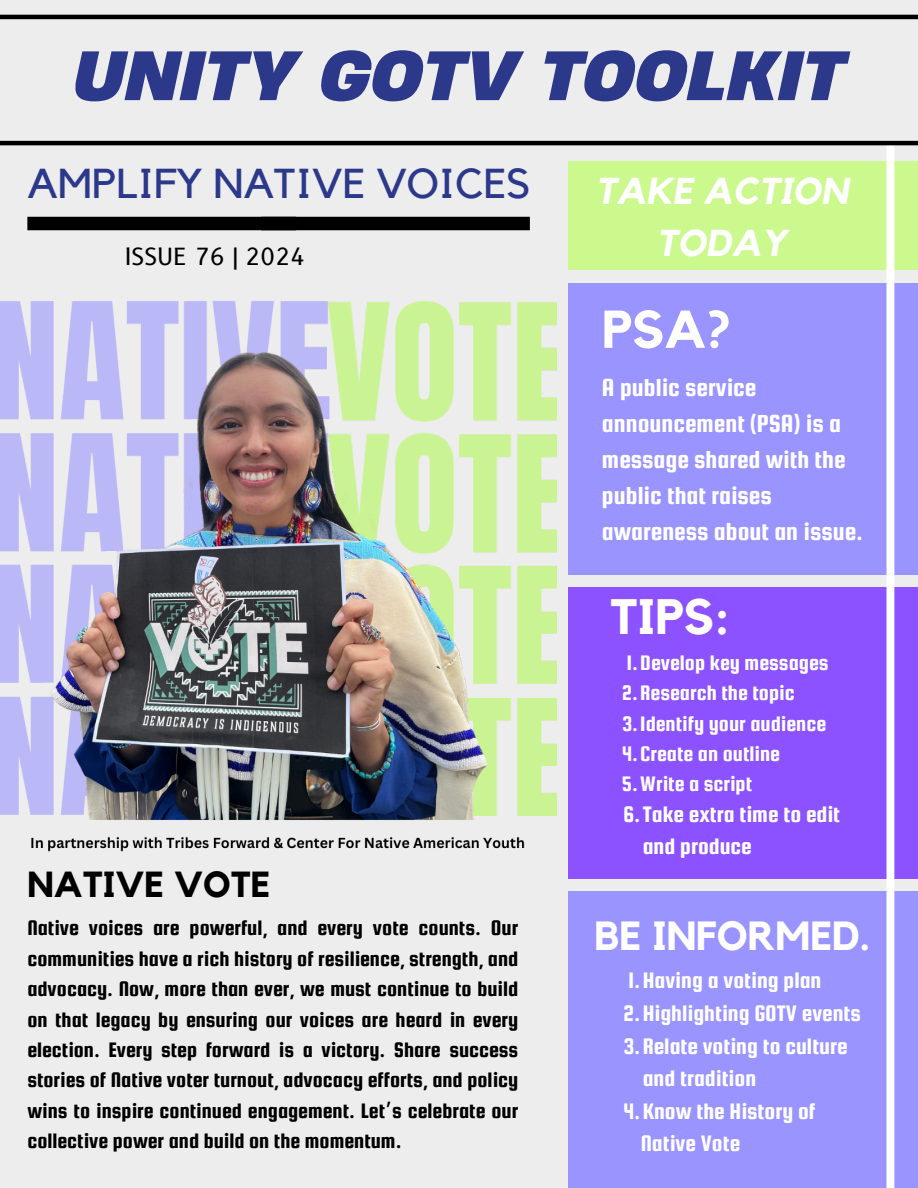
<style>
.page{position:relative;width:918px;height:1188px;background:#ededed}
.page>*{position:absolute;margin:0;border:0;box-sizing:border-box;transform-origin:0 0}
.t1{font:italic 700 65.55px "Heading Now 76";color:#2c398b}
.t2{font:700 52.5px "Kollektif";color:#fff}
.t3{font:700 49.5px "Kollektif";color:#fff}
.t4{font:41.7px "Kollektif";color:#2c398b}
.t5{font:700 40.5px "Kollektif";color:#fff}
.t6{font:italic 700 37.35px/51.8px "Kollektif";color:#fff;text-align:center}
.t7{font:700 36.15px "Kollektif";color:#000}
.t8{font:26.4px/36px "Squada One";color:#fff}
.t9{font:24px/32.7px "Squada One";color:#fff}
.t10{font:23.1px "B612";color:#000}
.t11{font:22.5px "Squada One";color:#fff}
.t12{font:22.35px/30.3px "Squada One";color:#000;text-align:justify}
.s1{font-family:"Noto Sans Gurmukhi"}
</style>
<div class="page">
<div style="left:568px;top:161px;width:350px;height:109px;background:#cbf98e"></div>
<div style="left:568px;top:283px;width:350px;height:292px;background:#9994ff"></div>
<div style="left:568px;top:587px;width:350px;height:292px;background:#8c52ff"></div>
<div style="left:568px;top:892px;width:350px;height:296px;background:#9994ff"></div>
<div style="left:887px;top:143px;width:7px;height:1045px;background:#fff"></div>
<hr style="left:0;top:15px;width:918px;height:4px;background:#000">
<hr style="left:0;top:141px;width:918px;height:4px;background:#000">
<img style="left:0;top:301px;width:557px;height:551px">
<div style="left:27px;top:217px;width:269px;height:13px;background:#000"></div>
<div style="left:261px;top:217px;width:269px;height:13px;background:#000"></div>
<h5 class="t1" style="left:73px;top:31px;width:773px">UNITY GOTV TOOLKIT</h5>
<h4 class="t4" style="left:27px;top:164px;width:505px">AMPLIFY NATIVE VOICES</h4>
<p class="t10" style="left:125px;top:243px;width:182px">ISSUE 76 | 2024</p>
<p class="t7" style="left:27px;top:868px;width:245px">NATIVE VOTE</p>
<h3 class="t12" style="left:27px;top:913px;width:492px">Native voices are powerful, and every vote counts. Our communities have a rich history of resilience, strength, and advocacy. Now, more than ever, we must continue to build on that legacy by ensuring our voices are heard in every election. Every step forward is a victory. Share success stories of Native voter turnout, advocacy efforts, and policy wins to inspire continued engagement. Let<span class="s1">’</span>s celebrate our collective power and build on the momentum.</h3>
<h2 class="t6" style="left:595px;top:167px;width:254px">TAKE ACTION<br>TODAY</h2>
<h6 class="t2" style="left:602px;top:305px;width:131px">PSA?</h6>
<p class="t8" style="left:602px;top:369px;width:262px">A public service announcement (PSA) is a message shared with the public that raises awareness about an issue.</p>
<p class="t3" style="left:610px;top:594px;width:121px">TIPS:</p>
<p class="t11" style="left:626px;top:650px;width:204px">1.Develop key messages</p>
<p class="t11" style="left:622px;top:681px;width:174px">2.Research the topic</p>
<p class="t11" style="left:622px;top:711px;width:206px">3.Identify your audience</p>
<p class="t11" style="left:622px;top:742px;width:160px">4.Create an outline</p>
<p class="t11" style="left:622px;top:772px;width:132px">5.Write a script</p>
<h5 class="t9" style="left:643px;top:797px;width:199px;text-indent:-20px">6.Take extra time to edit and produce</h5>
<h2 class="t5" style="left:594px;top:917px;width:277px">BE INFORMED.</h2>
<p class="t9" style="left:628px;top:964px;width:195px">1.Having a voting plan</p>
<p class="t9" style="left:623px;top:997px;width:239px">2.Highlighting GOTV events</p>
<p class="t9" style="left:643px;top:1029px;width:206px;text-indent:-19px">3.Relate voting to culture and tradition</p>
<p class="t9" style="left:623px;top:1095px;width:194px">4.Know the History of</p>
<h6 class="t9" style="left:641px;top:1127px;width:101px">Native Vote</h6>
</div>
